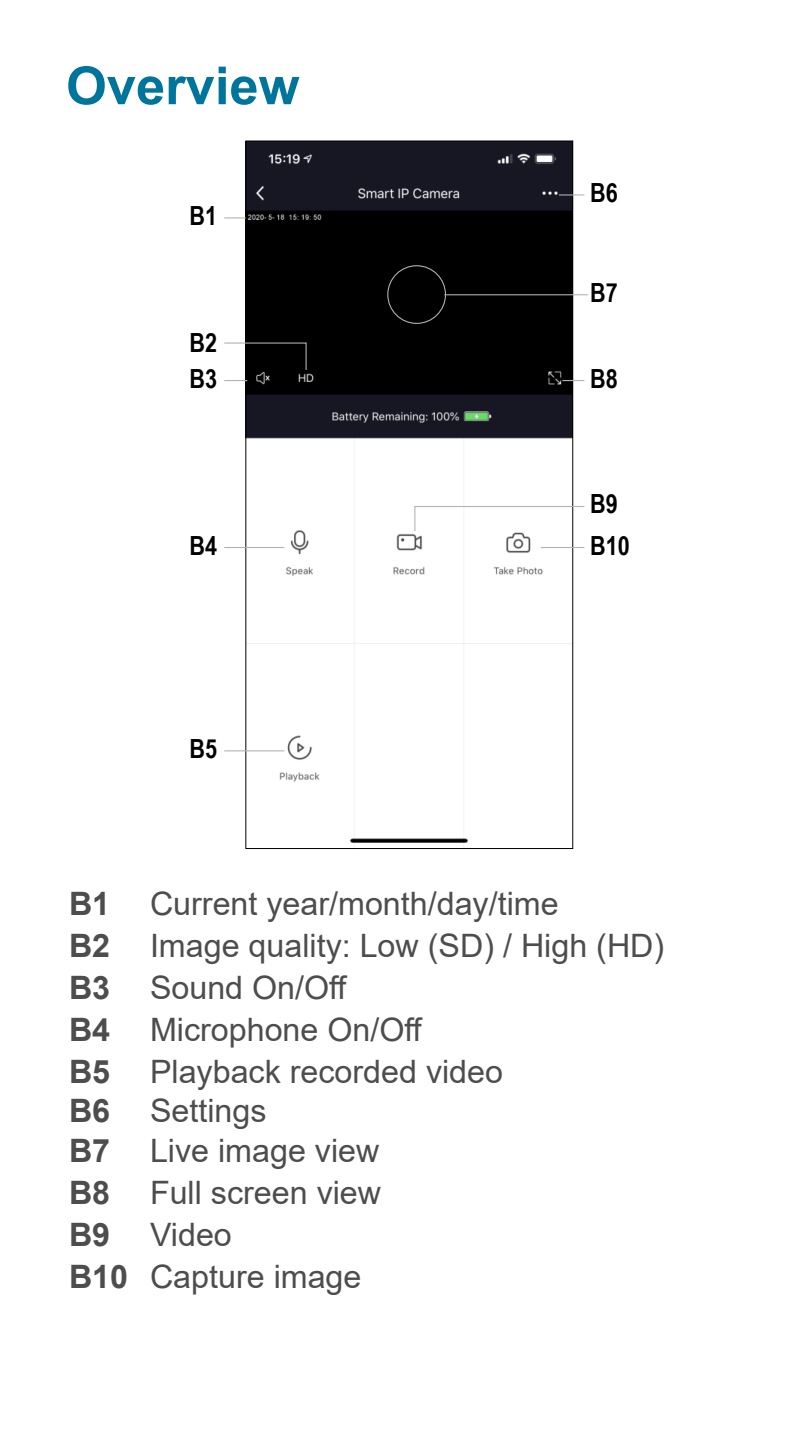
<style>
.page{position:relative;width:810px;height:1440px;background:#fff}
.page>*{position:absolute;margin:0;border:0;box-sizing:border-box;transform-origin:0 0}
.t1{font:700 52.5px "Arial";color:#00759b}
.t2{font:32.25px/41.5px "Arial";color:#4d4d4d}
.t3{font:700 26.4px "Arial Narrow";color:#000}
.s1{font-weight:700}
</style>
<div class="page">
<img style="left:248px;top:143px;width:323px;height:700px">
<svg style="left:224px;top:217px;width:22px;height:1px"></svg>
<hr style="left:559px;top:194px;width:25px;height:2px;background:#b2b2b2">
<hr style="left:444px;top:294px;width:144px;height:1px;background:#b2b2b2">
<svg style="left:562px;top:380px;width:22px;height:1px"></svg>
<hr style="left:541px;top:547px;width:43px;height:1px;background:#b2b2b2">
<svg style="left:414px;top:505px;width:171px;height:27px"></svg>
<hr style="left:224px;top:750px;width:60px;height:1px;background:#b2b2b2">
<hr style="left:224px;top:547px;width:60px;height:1px;background:#b2b2b2">
<svg style="left:224px;top:380px;width:23px;height:1px"></svg>
<svg style="left:224px;top:342px;width:83px;height:29px"></svg>
<div style="left:387px;top:265px;width:59px;height:59px;border:1px solid #b2b2b2;border-radius:50%"></div>
<h1 class="t1" style="left:66px;top:66px;width:235px">Overview</h1>
<p class="t3" style="left:189px;top:201px;width:29px">B1</p>
<p class="t3" style="left:189px;top:328px;width:29px">B2</p>
<p class="t3" style="left:189px;top:363px;width:29px">B3</p>
<p class="t3" style="left:189px;top:530px;width:29px">B4</p>
<p class="t3" style="left:189px;top:734px;width:29px">B5</p>
<p class="t3" style="left:590px;top:178px;width:29px">B6</p>
<p class="t3" style="left:590px;top:277px;width:29px">B7</p>
<p class="t3" style="left:590px;top:363px;width:29px">B8</p>
<p class="t3" style="left:590px;top:488px;width:29px">B9</p>
<p class="t3" style="left:590px;top:530px;width:41px">B10</p>
<p class="t2" style="left:69px;top:886px;width:597px"><span class="s1">B1</span> Current year/month/day/time<br><span class="s1">B2</span> Image quality: Low (SD) / High (HD)<br><span class="s1">B3</span> Sound On/Off<br><span class="s1">B4</span> Microphone On/Off<br><span class="s1">B5</span> Playback recorded video<br><span class="s1">B6</span> Settings<br><span class="s1">B7</span> Live image view<br><span class="s1">B8</span> Full screen view<br><span class="s1">B9</span> Video<br><span class="s1">B10</span> Capture image</p>
</div>
